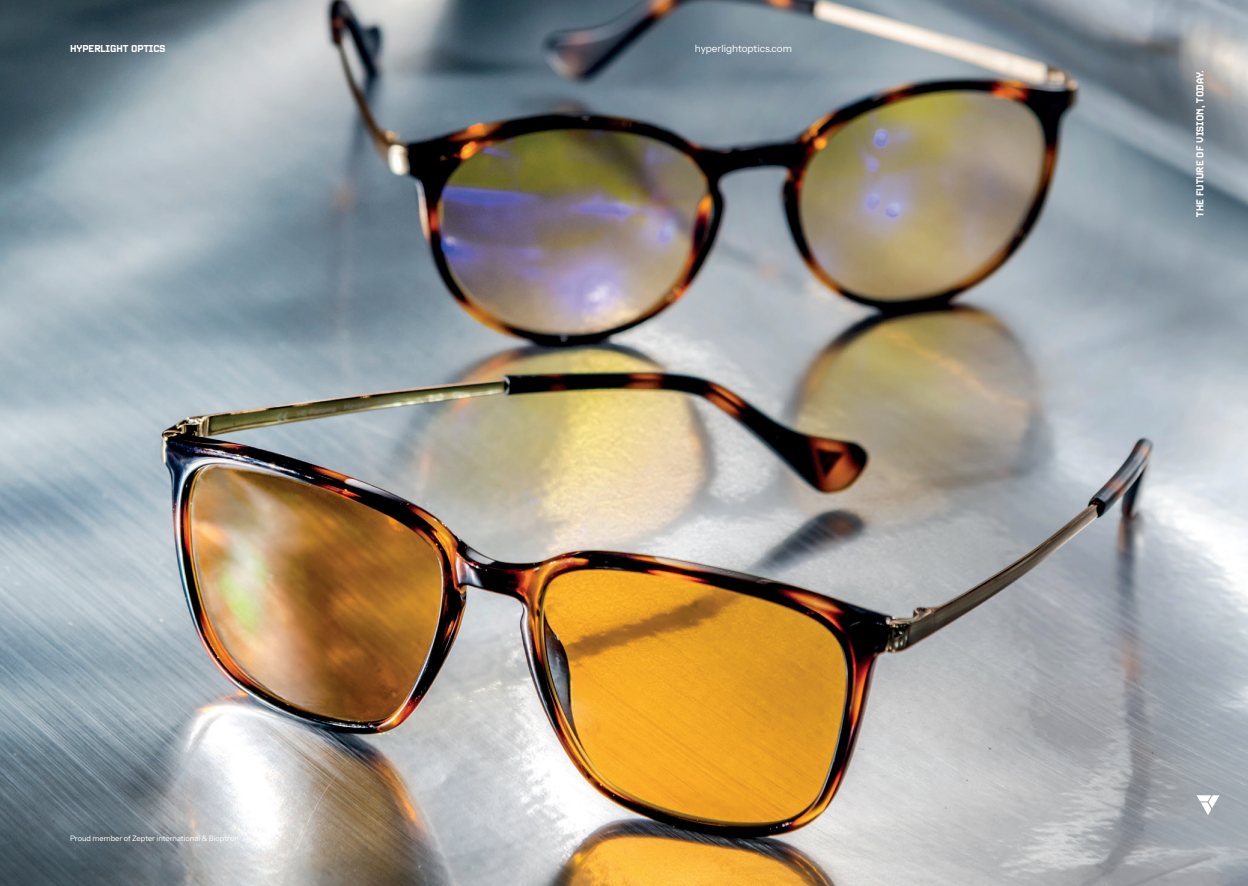
<style>
.page{position:relative;width:1248px;height:886px;background:#fff}
.page>*{position:absolute;margin:0;border:0;box-sizing:border-box;transform-origin:0 0}
.t1{font:700 10px "Video";color:#fff}
.t2{font:10px "Instrument Sans";color:#fff}
.t3{font:7.5px "Instrument Sans";color:#fff}
</style>
<div class="page">
<img style="left:0;top:0;width:1247px;height:886px">
<svg style="left:1196px;top:795px;width:23px;height:20px"></svg>
<p class="t1" style="left:70px;top:42px;width:97px">HYPERLIGHT OPTICS</p>
<p class="t3" style="left:70px;top:833px;width:170px">Proud member of Zepter international &amp; Bioptron</p>
<p class="t2" style="left:694px;top:42px;width:99px">hyperlightoptics.com</p>
<p class="t1" style="left:1193px;top:216px;width:147px;rotate:-90deg">THE FUTURE OF VISION, TODAY.</p>
</div>
